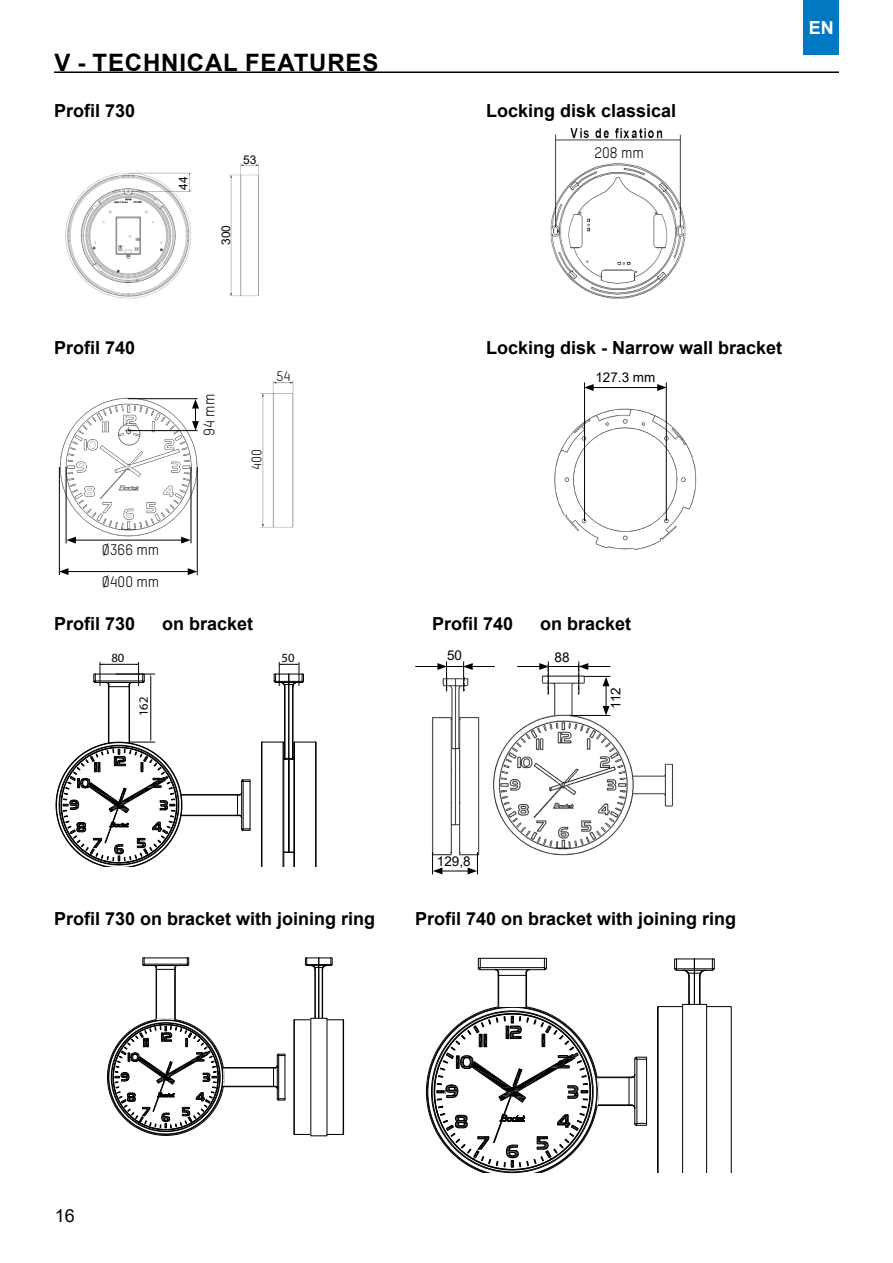
<style>
.page{position:relative;width:893px;height:1263px;background:#fff}
.page>*{position:absolute;margin:0;border:0;box-sizing:border-box;transform-origin:0 0}
.t1{font:700 24px "Arial";letter-spacing:.035em;color:#000}
.t2{font:700 18px "Arial";color:#000}
.t3{font:18px "Arial";color:#000}
.t4{font:700 18px "Arial";color:#fff}
.t5{font:15px/31.5px "TSTARPRO";color:#000}
.t6{font:13.5px "Arial";color:#000}
.t7{font:13.5px "TSTARPRO";color:#000}
.t8{font:12.6px "Myriad Pro";color:#000}
.t9{font:12px "Arial";color:#000}
</style>
<div class="page">
<hr style="left:54px;top:71px;width:785px;height:2px;background:#000">
<img style="left:65px;top:172px;width:127px;height:127px">
<img style="left:229px;top:163px;width:30px;height:133px">
<div style="left:222px;top:225px;width:8px;height:20px;background:#fff"></div>
<div style="left:243px;top:155px;width:13px;height:9px;background:#fff"></div>
<div style="left:179px;top:176px;width:9px;height:14px;background:#fff"></div>
<img style="left:60px;top:398px;width:138px;height:138px">
<hr style="left:128px;top:398px;width:70px;height:1px;background:#000">
<hr style="left:128px;top:430px;width:70px;height:1px;background:#000">
<hr style="left:66px;top:467px;width:1px;height:76px;background:#000">
<hr style="left:59px;top:467px;width:1px;height:108px;background:#000">
<hr style="left:197px;top:467px;width:1px;height:108px;background:#000">
<hr style="left:191px;top:467px;width:1px;height:76px;background:#000">
<hr style="left:74px;top:540px;width:110px;height:1px;background:#000">
<svg style="left:66px;top:537px;width:10px;height:7px"></svg>
<svg style="left:181px;top:537px;width:10px;height:7px"></svg>
<hr style="left:66px;top:571px;width:124px;height:1px;background:#000">
<svg style="left:59px;top:568px;width:9px;height:7px"></svg>
<svg style="left:188px;top:568px;width:9px;height:7px"></svg>
<svg style="left:192px;top:399px;width:7px;height:32px"></svg>
<img style="left:260px;top:380px;width:34px;height:148px">
<div style="left:276px;top:370px;width:15px;height:12px;background:#fff"></div>
<div style="left:251px;top:449px;width:11px;height:21px;background:#fff"></div>
<img style="left:550px;top:128px;width:136px;height:171px">
<div style="left:560px;top:144px;width:119px;height:15px;background:#fff"></div>
<img style="left:554px;top:408px;width:143px;height:142px">
<hr style="left:584px;top:382px;width:1px;height:139px;background:#000">
<hr style="left:666px;top:382px;width:1px;height:139px;background:#000">
<hr style="left:591px;top:387px;width:69px;height:1px;background:#000">
<svg style="left:585px;top:384px;width:9px;height:7px"></svg>
<svg style="left:657px;top:384px;width:10px;height:7px"></svg>
<hr style="left:315px;top:742px;width:1px;height:125px;background:#000">
<hr style="left:316px;top:742px;width:1px;height:125px;background:#000">
<hr style="left:294px;top:743px;width:1px;height:124px;background:#000">
<hr style="left:283px;top:742px;width:1px;height:125px;background:#000">
<hr style="left:262px;top:742px;width:1px;height:125px;background:#000">
<hr style="left:261px;top:742px;width:1px;height:125px;background:#000">
<hr style="left:284px;top:743px;width:1px;height:124px;background:#000">
<svg style="left:56px;top:662px;width:195px;height:205px"></svg>
<svg style="left:261px;top:662px;width:56px;height:191px"></svg>
<img style="left:493px;top:661px;width:180px;height:195px">
<div style="left:554px;top:651px;width:16px;height:12px;background:#fff"></div>
<div style="left:611px;top:687px;width:9px;height:22px;background:#fff"></div>
<svg style="left:415px;top:663px;width:31px;height:7px"></svg>
<svg style="left:517px;top:663px;width:31px;height:7px"></svg>
<svg style="left:464px;top:663px;width:31px;height:7px"></svg>
<hr style="left:440px;top:871px;width:30px;height:1px;background:#000">
<svg style="left:579px;top:663px;width:31px;height:7px"></svg>
<hr style="left:444px;top:666px;width:32px;height:1px;background:#000">
<hr style="left:548px;top:666px;width:32px;height:1px;background:#000">
<hr style="left:572px;top:715px;width:38px;height:1px;background:#000">
<img style="left:432px;top:677px;width:48px;height:179px">
<hr style="left:463px;top:661px;width:1px;height:30px;background:#000">
<svg style="left:468px;top:852px;width:10px;height:22px"></svg>
<hr style="left:548px;top:661px;width:1px;height:33px;background:#000">
<hr style="left:578px;top:661px;width:1px;height:33px;background:#000">
<svg style="left:584px;top:676px;width:26px;height:39px"></svg>
<hr style="left:446px;top:661px;width:1px;height:30px;background:#000">
<svg style="left:432px;top:852px;width:10px;height:22px"></svg>
<div style="left:804px;top:0;width:35px;height:54px;background:#0079c2"></div>
<hr style="left:285px;top:1055px;width:1px;height:44px;background:#000">
<hr style="left:343px;top:1020px;width:1px;height:114px;background:#000">
<svg style="left:327px;top:1133px;width:17px;height:2px"></svg>
<hr style="left:294px;top:1020px;width:1px;height:114px;background:#000">
<svg style="left:294px;top:1133px;width:16px;height:2px"></svg>
<svg style="left:293px;top:957px;width:51px;height:164px"></svg>
<div style="left:311px;top:1018px;width:16px;height:118px;background:#fff"></div>
<svg style="left:107px;top:957px;width:178px;height:179px"></svg>
<svg style="left:657px;top:958px;width:75px;height:215px"></svg>
<svg style="left:426px;top:958px;width:221px;height:215px"></svg>
<h1 class="t1" style="left:54px;top:46px;width:326px">V - TECHNICAL FEATURES</h1>
<p class="t2" style="left:54px;top:98px;width:83px">Profil 730</p>
<p class="t2" style="left:486px;top:98px;width:192px">Locking disk classical</p>
<p class="t9" style="left:175px;top:190px;width:15px;rotate:-90deg">44</p>
<p class="t9" style="left:243px;top:152px;width:15px">53</p>
<p class="t9" style="left:218px;top:245px;width:22px;rotate:-90deg">300</p>
<p class="t5" style="left:594px;top:136px;width:51px">208 mm</p>
<p class="t4" style="left:809px;top:15px;width:27px">EN</p>
<p class="t2" style="left:54px;top:335px;width:83px">Profil 740</p>
<p class="t2" style="left:486px;top:335px;width:298px">Locking disk - Narrow wall bracket</p>
<p class="t5" style="left:102px;top:534px;width:59px">Ø366 mm<br>Ø400 mm</p>
<p class="t5" style="left:193px;top:436px;width:43px;rotate:-90deg">94 mm</p>
<p class="t7" style="left:276px;top:368px;width:15px">54</p>
<p class="t7" style="left:249px;top:470px;width:22px;rotate:-90deg">400</p>
<p class="t6" style="left:595px;top:368px;width:62px">127.3 mm</p>
<p class="t2" style="left:54px;top:611px;width:83px">Profil 730</p>
<p class="t2" style="left:162px;top:611px;width:93px">on bracket</p>
<p class="t2" style="left:432px;top:611px;width:83px">Profil 740</p>
<p class="t2" style="left:540px;top:611px;width:93px">on bracket</p>
<p class="t8" style="left:111px;top:650px;width:14px">80</p>
<p class="t8" style="left:282px;top:650px;width:14px">50</p>
<p class="t6" style="left:447px;top:646px;width:17px">50</p>
<p class="t8" style="left:136px;top:716px;width:21px;rotate:-90deg">162</p>
<p class="t6" style="left:555px;top:648px;width:17px">88</p>
<p class="t6" style="left:606px;top:709px;width:23px;rotate:-90deg">112</p>
<p class="t6" style="left:437px;top:852px;width:35px">129,8</p>
<p class="t2" style="left:54px;top:906px;width:323px">Profil 730 on bracket with joining ring</p>
<p class="t2" style="left:415px;top:906px;width:323px">Profil 740 on bracket with joining ring</p>
<p class="t3" style="left:55px;top:1203px;width:22px">16</p>
</div>
